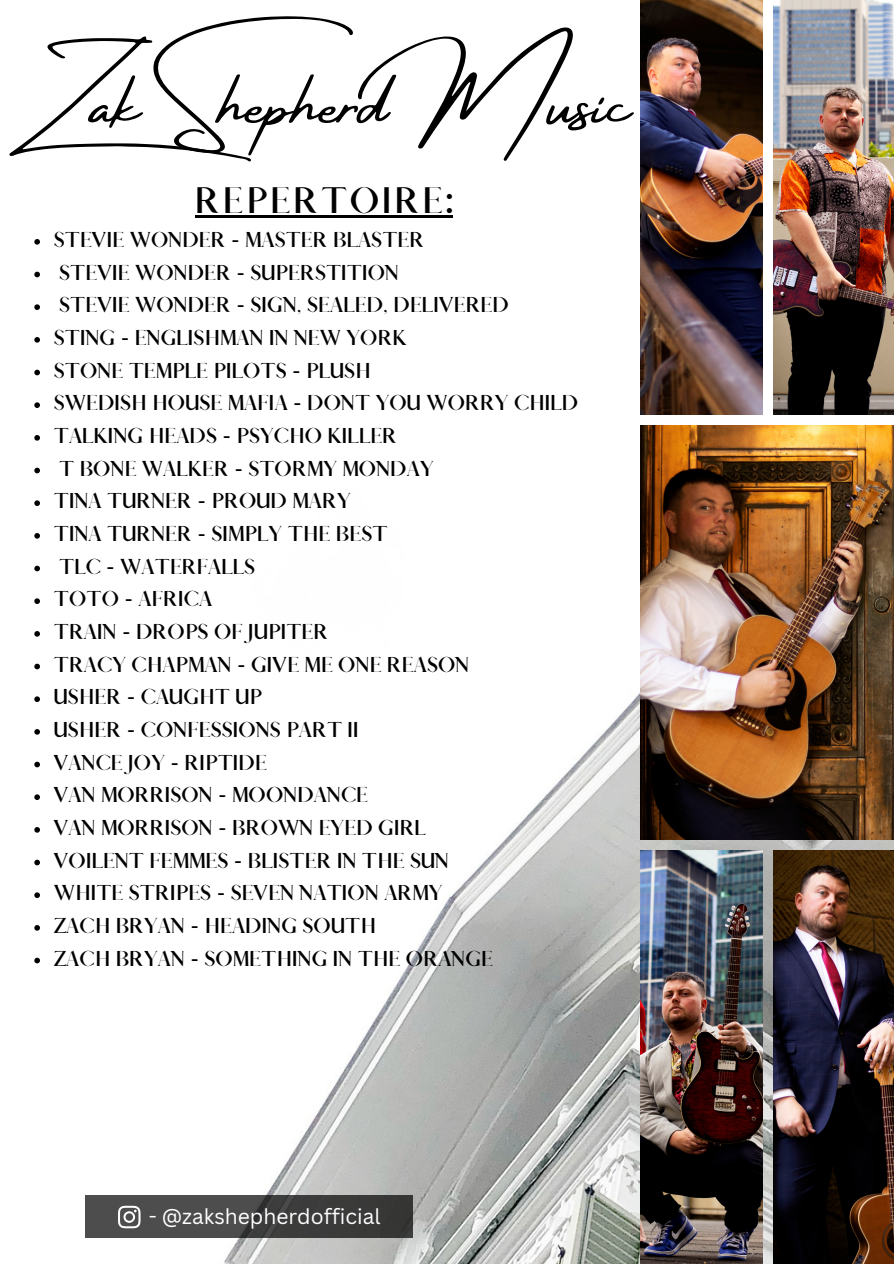
<style>
.page{position:relative;width:894px;height:1264px;background:#fff}
.page>*{position:absolute;margin:0;border:0;box-sizing:border-box;transform-origin:0 0}
.t1{font:72.6px "Amsterdam Four";color:#000}
.t2{font:700 33.3px "Afrah";letter-spacing:.075em;color:#000}
.t3{font:21px "Canva Sans";color:#fff}
.t4{font:700 19.35px "Afrah";color:#000}
</style>
<div class="page">
<img style="left:35px;top:0;width:858px;height:1263px">
<img style="left:773px;top:0;width:120px;height:414px">
<img style="left:640px;top:850px;width:122px;height:413px">
<img style="left:640px;top:426px;width:253px;height:413px">
<img style="left:773px;top:850px;width:120px;height:413px">
<img style="left:640px;top:0;width:122px;height:414px">
<div style="left:86px;top:1195px;width:327px;height:42px;background:linear-gradient(to right,#535353,#343434)"></div>
<svg style="left:118px;top:1205px;width:22px;height:23px"></svg>
<svg style="left:34px;top:239px;width:6px;height:6px"></svg>
<svg style="left:34px;top:272px;width:6px;height:5px"></svg>
<svg style="left:34px;top:304px;width:6px;height:6px"></svg>
<svg style="left:34px;top:337px;width:6px;height:5px"></svg>
<svg style="left:34px;top:370px;width:6px;height:5px"></svg>
<svg style="left:34px;top:402px;width:6px;height:6px"></svg>
<svg style="left:34px;top:435px;width:6px;height:5px"></svg>
<svg style="left:34px;top:467px;width:6px;height:6px"></svg>
<svg style="left:34px;top:500px;width:6px;height:6px"></svg>
<svg style="left:34px;top:533px;width:6px;height:5px"></svg>
<svg style="left:34px;top:565px;width:6px;height:6px"></svg>
<svg style="left:34px;top:598px;width:6px;height:6px"></svg>
<svg style="left:34px;top:631px;width:6px;height:5px"></svg>
<svg style="left:34px;top:663px;width:6px;height:6px"></svg>
<svg style="left:34px;top:696px;width:6px;height:6px"></svg>
<svg style="left:34px;top:729px;width:6px;height:5px"></svg>
<svg style="left:34px;top:761px;width:6px;height:6px"></svg>
<svg style="left:34px;top:794px;width:6px;height:6px"></svg>
<svg style="left:34px;top:827px;width:6px;height:5px"></svg>
<svg style="left:34px;top:859px;width:6px;height:6px"></svg>
<svg style="left:34px;top:892px;width:6px;height:6px"></svg>
<svg style="left:34px;top:925px;width:6px;height:5px"></svg>
<svg style="left:34px;top:957px;width:6px;height:6px"></svg>
<hr style="left:195px;top:215px;width:257px;height:2px;background:#000">
<p class="t1" style="left:49px;top:63px;width:582px">Zak Shepherd Music</p>
<p class="t2" style="left:195px;top:179px;width:256px">REPERTOIRE:</p>
<p class="t4" style="left:54px;top:227px;width:372px">STEVIE WONDER - MASTER BLASTER</p>
<p class="t4" style="left:59px;top:260px;width:341px">STEVIE WONDER - SUPERSTITION</p>
<p class="t4" style="left:59px;top:293px;width:451px">STEVIE WONDER - SIGN, SEALED, DELIVERED</p>
<p class="t4" style="left:54px;top:325px;width:354px">STING - ENGLISHMAN IN NEW YORK</p>
<p class="t4" style="left:54px;top:358px;width:318px">STONE TEMPLE PILOTS - PLUSH</p>
<p class="t4" style="left:54px;top:391px;width:526px">SWEDISH HOUSE MAFIA - DONT YOU WORRY CHILD</p>
<p class="t4" style="left:54px;top:423px;width:345px">TALKING HEADS - PSYCHO KILLER</p>
<p class="t4" style="left:59px;top:456px;width:376px">T BONE WALKER - STORMY MONDAY</p>
<p class="t4" style="left:54px;top:489px;width:298px">TINA TURNER - PROUD MARY</p>
<p class="t4" style="left:54px;top:521px;width:335px">TINA TURNER - SIMPLY THE BEST</p>
<p class="t4" style="left:59px;top:554px;width:197px">TLC - WATERFALLS</p>
<p class="t4" style="left:54px;top:586px;width:160px">TOTO - AFRICA</p>
<p class="t4" style="left:54px;top:619px;width:276px">TRAIN - DROPS OF JUPITER</p>
<p class="t4" style="left:54px;top:652px;width:417px">TRACY CHAPMAN - GIVE ME ONE REASON</p>
<p class="t4" style="left:54px;top:684px;width:210px">USHER - CAUGHT UP</p>
<p class="t4" style="left:54px;top:717px;width:306px">USHER - CONFESSIONS PART II</p>
<p class="t4" style="left:54px;top:750px;width:215px">VANCE JOY - RIPTIDE</p>
<p class="t4" style="left:54px;top:782px;width:316px">VAN MORRISON - MOONDANCE</p>
<p class="t4" style="left:54px;top:815px;width:373px">VAN MORRISON - BROWN EYED GIRL</p>
<p class="t4" style="left:54px;top:848px;width:396px">VOILENT FEMMES - BLISTER IN THE SUN</p>
<p class="t4" style="left:54px;top:880px;width:390px">WHITE STRIPES - SEVEN NATION ARMY</p>
<p class="t4" style="left:54px;top:913px;width:323px">ZACH BRYAN - HEADING SOUTH</p>
<p class="t4" style="left:54px;top:946px;width:441px">ZACH BRYAN - SOMETHING IN THE ORANGE</p>
<p class="t3" style="left:149px;top:1201px;width:233px">- @zakshepherdofficial</p>
</div>
